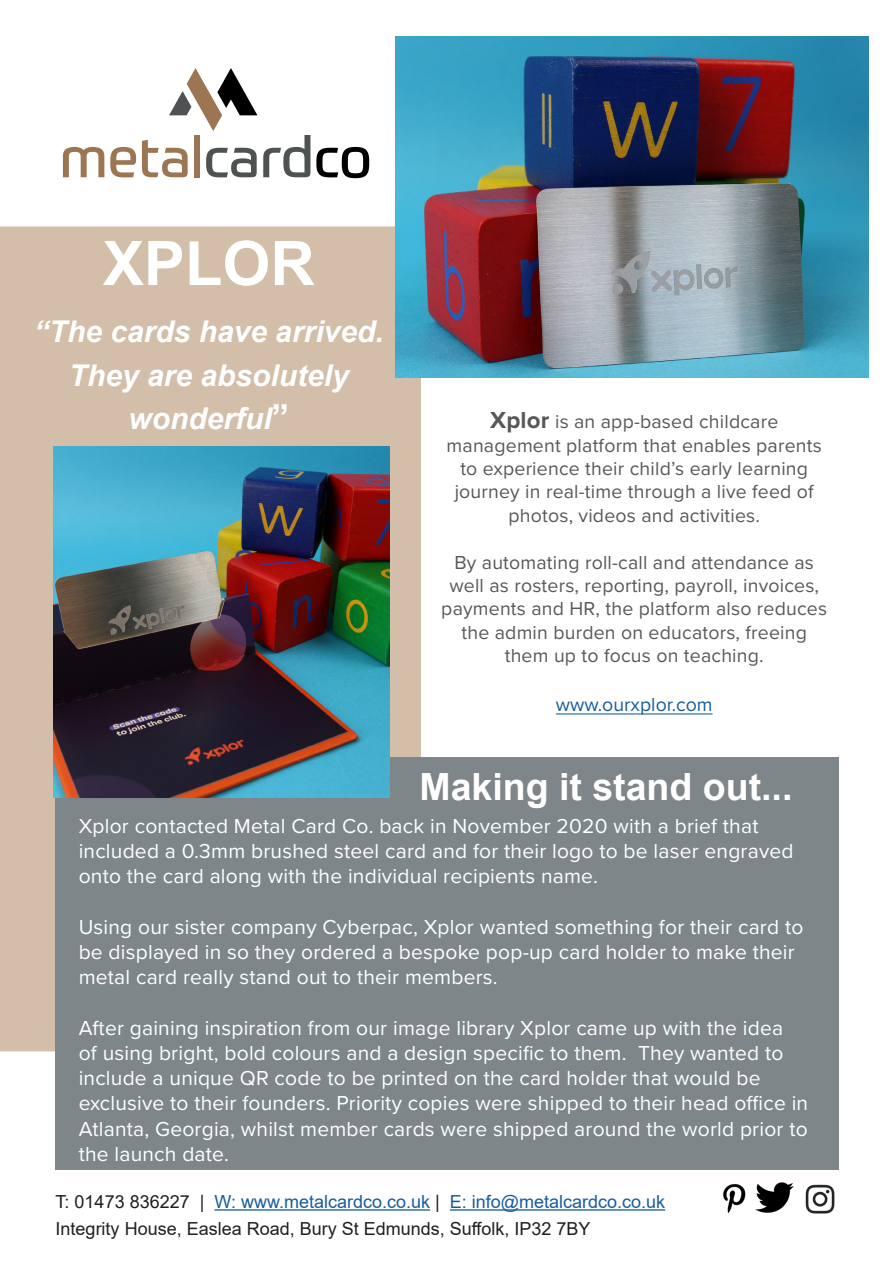
<style>
.page{position:relative;width:893px;height:1263px;background:#fff}
.page>*{position:absolute;margin:0;border:0;box-sizing:border-box;transform-origin:0 0}
.t1{font:700 61.5px "Arial";color:#fff}
.t2{font:56.85px "Prometo";color:#9c7653}
.t3{font:700 37.5px "Arial";color:#fff}
.t4{font:italic 700 30px/43.5px "Arial";color:#fff;text-align:center}
.t5{font:21px/25.2px "Proxima Nova";letter-spacing:.01em;color:#fff}
.t6{font:19.5px/23.4px "Proxima Nova";letter-spacing:.01em;color:#585857;text-align:center}
.t7{font:19.5px "Proxima Nova";color:#175d9e}
.t8{font:18px "Arial";color:#175d9e}
.t9{font:18px "Arial";color:#231f20}
.s1{color:#4f5252}
.s2{color:#000001}
.s3{font-style:normal;font-size:34.5px}
.s4{font-weight:700;font-size:24px}
.s5{color:#231f20}
</style>
<div class="page">
<div style="left:0;top:226px;width:421px;height:825px;background:#d2bea9"></div>
<img style="left:395px;top:36px;width:473px;height:341px">
<div style="left:55px;top:758px;width:783px;height:412px;background:#7e8689"></div>
<svg style="left:169px;top:68px;width:88px;height:63px"></svg>
<img style="left:54px;top:446px;width:335px;height:351px">
<hr style="left:556px;top:713px;width:157px;height:1px;background:#175d9e">
<img style="left:805px;top:1184px;width:30px;height:30px">
<hr style="left:214px;top:1209px;width:216px;height:1px;background:#175d9e">
<hr style="left:450px;top:1209px;width:215px;height:1px;background:#175d9e">
<img style="left:756px;top:1182px;width:37px;height:31px">
<img style="left:723px;top:1184px;width:33px;height:29px">
<p class="t2" style="left:60px;top:122px;width:314px">metal<span class="s1">card</span><span class="s2">co</span></p>
<p class="t1" style="left:103px;top:220px;width:213px">XPLOR</p>
<p class="t4" style="left:34px;top:311px;width:351px">“The cards have arrived.<br>They are absolutely wonderful<span class="s3">”</span></p>
<p class="t6" style="left:447px;top:409px;width:377px"><span class="s4">Xplor</span> is an app-based childcare management platform that enables parents to experience their child’s early learning journey in real-time through a live feed of photos, videos and activities.</p>
<p class="t6" style="left:441px;top:550px;width:387px">By automating roll-call and attendance as well as rosters, reporting, payroll, invoices, payments and HR, the platform also reduces the admin burden on educators, freeing them up to focus on teaching.</p>
<p class="t7" style="left:556px;top:690px;width:158px">www.ourxplor.com</p>
<p class="t3" style="left:419px;top:760px;width:374px">Making it stand out...</p>
<p class="t5" style="left:79px;top:812px;width:716px">Xplor contacted Metal Card Co. back in November 2020 with a brief that included a 0.3mm brushed steel card and for their logo to be laser engraved onto the card along with the individual recipients name.</p>
<p class="t5" style="left:79px;top:913px;width:726px">Using our sister company Cyberpac, Xplor wanted something for their card to be displayed in so they ordered a bespoke pop-up card holder to make their metal card really stand out to their members.</p>
<p class="t5" style="left:79px;top:1014px;width:731px">After gaining inspiration from our image library Xplor came up with the idea<br>of using bright, bold colours and a design specific to them. They wanted to include a unique QR code to be printed on the card holder that would be exclusive to their founders. Priority copies were shipped to their head office in Atlanta, Georgia, whilst member cards were shipped around the world prior to the launch date.</p>
<p class="t8" style="left:56px;top:1189px;width:611px"><span class="s5">T: 01473 836227 |</span> W: www.metalcardco.co.uk <span class="s5">|</span> E: info@metalcardco.co.uk</p>
<p class="t9" style="left:56px;top:1216px;width:536px">Integrity House, Easlea Road, Bury St Edmunds, Suffolk, IP32 7BY</p>
</div>
